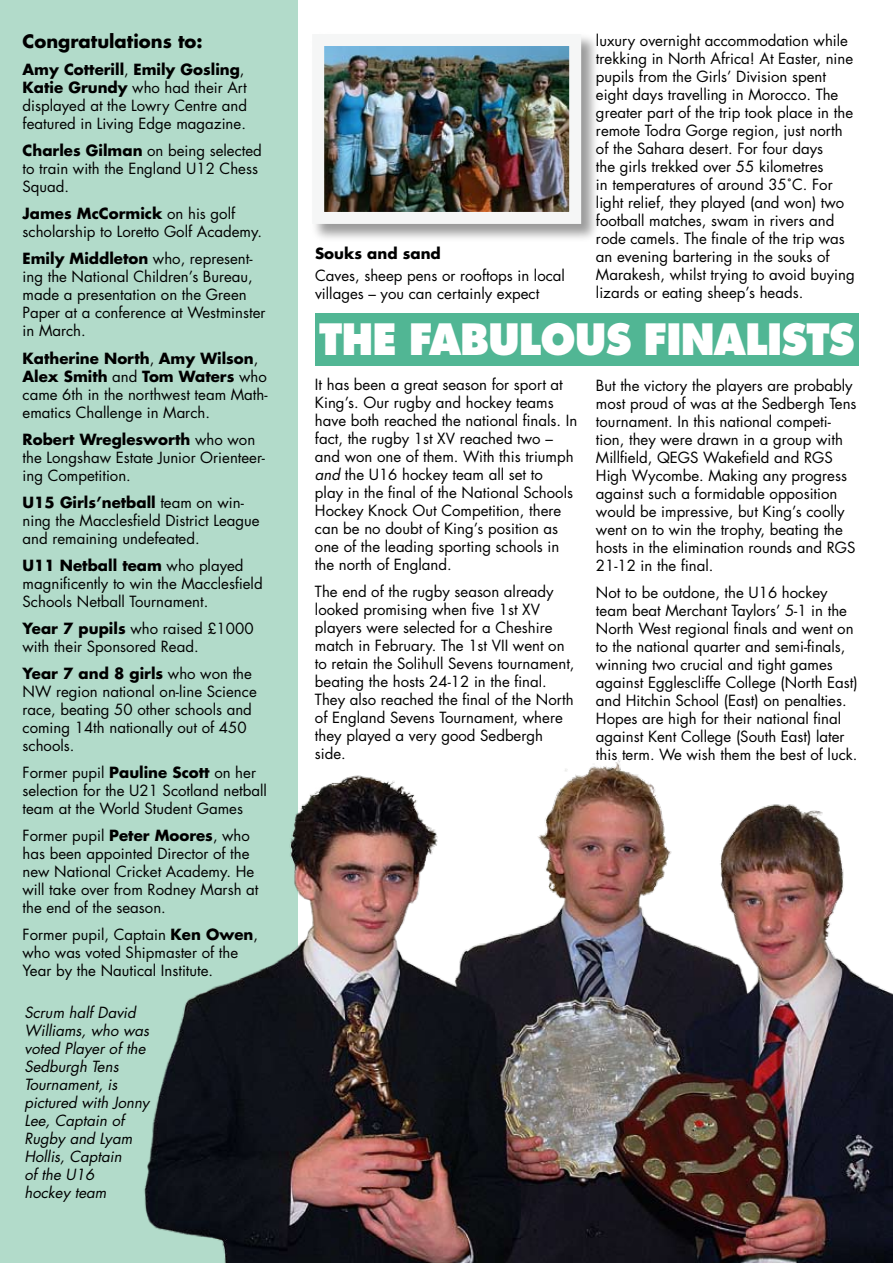
<style>
.page{position:relative;width:893px;height:1263px;background:#fff}
.page>*{position:absolute;margin:0;border:0;box-sizing:border-box;transform-origin:0 0}
.t1{font:800 42px "Futura";letter-spacing:-.025em;color:#fff;scale:.93 1}
.t2{font:700 18px "Futura";color:#000}
.t3{font:15px/18px "Futura";color:#000}
.t4{font:italic 15px/18px "Futura";color:#000}
.t5{font:700 15px "Futura";color:#000}
.s1{font-weight:700}
.s2{font-style:italic}
</style>
<div class="page">
<div style="left:0;top:0;width:297px;height:1263px;background:#b2dbca"></div>
<div style="left:315px;top:313px;width:544px;height:53px;background:#51b694"></div>
<img style="left:144px;top:719px;width:749px;height:544px">
<div style="left:311px;top:33px;width:289px;height:209px;background:#000;opacity:.4"></div>
<img style="left:325px;top:47px;width:243px;height:164px">
<div style="left:312px;top:34px;width:269px;height:190px;border:12px solid #f5f6f6"></div>
<p class="t2" style="left:23px;top:29px;width:182px">Congratulations to:</p>
<p class="t3" style="left:23px;top:61px;width:226px"><span class="s1">Amy Cotterill</span>, <span class="s1">Emily Gosling</span>,<br><span class="s1">Katie Grundy</span> who had their Art displayed at the Lowry Centre and featured in Living Edge magazine.</p>
<p class="t3" style="left:23px;top:142px;width:241px"><span class="s1">Charles Gilman</span> on being selected to train with the England U12 Chess<br>Squad.</p>
<p class="t3" style="left:23px;top:205px;width:241px"><span class="s1">James McCormick</span> on his golf scholarship to Loretto Golf Academy.</p>
<p class="t3" style="left:23px;top:250px;width:244px"><span class="s1">Emily Middleton</span> who, represent&shy;ing the National Children’s Bureau, made a presentation on the Green<br>Paper at a conference at Westminster in March.</p>
<p class="t3" style="left:23px;top:349px;width:246px"><span class="s1">Katherine North</span>, <span class="s1">Amy Wilson</span>,<br><span class="s1">Alex Smith</span> and <span class="s1">Tom Waters</span> who came 6th in the northwest team Math&shy;ematics Challenge in March.</p>
<p class="t3" style="left:23px;top:430px;width:244px"><span class="s1">Robert Wreglesworth</span> who won the Longshaw Estate Junior Orienteer&shy;ing Competition.</p>
<p class="t3" style="left:23px;top:493px;width:239px"><span class="s1">U15 Girls’netball</span> team on win&shy;ning the Macclesfield District League and remaining undefeated.</p>
<p class="t3" style="left:23px;top:556px;width:242px"><span class="s1">U11 Netball team</span> who played magnificently to win the Macclesfield<br>Schools Netball Tournament.</p>
<p class="t3" style="left:23px;top:619px;width:233px"><span class="s1">Year 7 pupils</span> who raised £1000 with their Sponsored Read.</p>
<p class="t3" style="left:23px;top:664px;width:236px"><span class="s1">Year 7 and 8 girls</span> who won the<br>NW region national on-line Science race, beating 50 other schools and coming 14th nationally out of 450 schools.</p>
<p class="t3" style="left:23px;top:763px;width:246px">Former pupil <span class="s1">Pauline Scott</span> on her selection for the U21 Scotland netball team at the World Student Games</p>
<p class="t3" style="left:23px;top:826px;width:237px">Former pupil <span class="s1">Peter Moores</span>, who has been appointed Director of the new National Cricket Academy. He will take over from Rodney Marsh at the end of the season.</p>
<p class="t3" style="left:23px;top:925px;width:237px">Former pupil, Captain <span class="s1">Ken Owen</span>, who was voted Shipmaster of the<br>Year by the Nautical Institute.</p>
<p class="t4" style="left:24px;top:1003px;width:127px">Scrum half David<br>Williams, who was voted Player of the<br>Sedburgh Tens<br>Tournament, is pictured with Jonny<br>Lee, Captain of<br>Rugby and Lyam<br>Hollis, Captain<br>of the U16<br>hockey team</p>
<p class="t5" style="left:315px;top:243px;width:127px">Souks and sand</p>
<p class="t3" style="left:315px;top:266px;width:251px">Caves, sheep pens or rooftops in local villages – you can certainly expect</p>
<p class="t3" style="left:596px;top:31px;width:260px">luxury overnight accommodation while trekking in North Africa! At Easter, nine pupils from the Girls’ Division spent eight days travelling in Morocco. The greater part of the trip took place in the remote Todra Gorge region, just north of the Sahara desert. For four days<br>the girls trekked over 55 kilometres<br>in temperatures of around 35˚C. For light relief, they played (and won) two football matches, swam in rivers and rode camels. The finale of the trip was an evening bartering in the souks of Marakesh, whilst trying to avoid buying lizards or eating sheep’s heads.</p>
<h1 class="t1" style="left:319px;top:313px;width:577px">THE FABULOUS FINALISTS</h1>
<p class="t3" style="left:315px;top:375px;width:264px">It has been a great season for sport at King’s. Our rugby and hockey teams have both reached the national finals. In fact, the rugby 1st XV reached two – and won one of them. With this triumph <span class="s2">and</span> the U16 hockey team all set to<br>play in the final of the National Schools Hockey Knock Out Competition, there can be no doubt of King’s position as one of the leading sporting schools in the north of England.</p>
<p class="t3" style="left:315px;top:582px;width:261px">The end of the rugby season already looked promising when five 1st XV players were selected for a Cheshire match in February. The 1st VII went on to retain the Solihull Sevens tournament, beating the hosts 24-12 in the final.<br>They also reached the final of the North of England Sevens Tournament, where they played a very good Sedbergh side.</p>
<p class="t3" style="left:596px;top:377px;width:262px">But the victory the players are probably most proud of was at the Sedbergh Tens tournament. In this national competi&shy;tion, they were drawn in a group with Millfield, QEGS Wakefield and RGS High Wycombe. Making any progress against such a formidable opposition would be impressive, but King’s coolly went on to win the trophy, beating the hosts in the elimination rounds and RGS 21-12 in the final.</p>
<p class="t3" style="left:596px;top:584px;width:263px">Not to be outdone, the U16 hockey team beat Merchant Taylors’ 5-1 in the North West regional finals and went on to the national quarter and semi-finals, winning two crucial and tight games against Egglescliffe College (North East) and Hitchin School (East) on penalties.<br>Hopes are high for their national final against Kent College (South East) later this term. We wish them the best of luck.</p>
</div>
